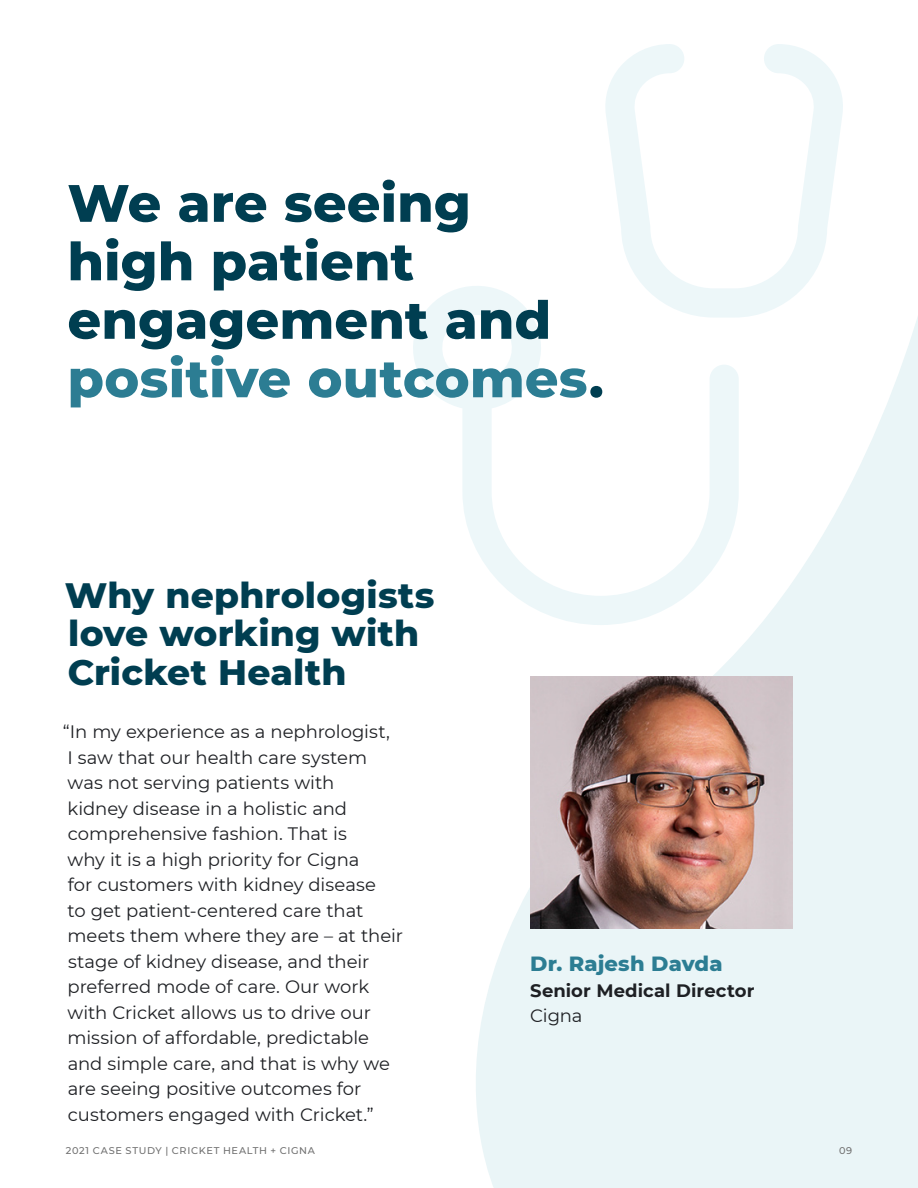
<style>
.page{position:relative;width:918px;height:1188px;background:#fff}
.page>*{position:absolute;margin:0;border:0;box-sizing:border-box;transform-origin:0 0}
.t1{font:800 52.5px/58.5px "Montserrat";color:#003e51}
.t2{font:800 36px/39px "Montserrat";letter-spacing:.005em;color:#003e51}
.t3{font:800 21px "Montserrat";letter-spacing:.01em;color:#2c7d93}
.t4{font:18px/25.5px "Montserrat";letter-spacing:-.005em;color:#1e2024}
.t5{font:700 18px "Montserrat";letter-spacing:.005em;color:#1e2024}
.t6{font:500 9.75px "Montserrat";letter-spacing:.07em;color:#717171}
.s1{color:#2c7d93}
</style>
<div class="page">
<svg style="left:476px;top:317px;width:442px;height:871px;fill:#eaf5f7"></svg>
<svg style="left:413px;top:44px;width:432px;height:581px"></svg>
<img style="left:530px;top:677px;width:263px;height:252px">
<h1 class="t1" style="left:68px;top:171px;width:538px">We are seeing high patient engagement and <span class="s1">positive outcomes</span>.</h1>
<h2 class="t2" style="left:65px;top:573px;width:371px">Why nephrologists love working with<br>Cricket Health</h2>
<p class="t4" style="left:63px;top:718px;width:342px">“In my experience as a nephrologist,<br>I saw that our health care system<br>was not serving patients with<br>kidney disease in a holistic and comprehensive fashion. That is<br>why it is a high priority for Cigna<br>for customers with kidney disease<br>to get patient-centered care that meets them where they are – at their stage of kidney disease, and their preferred mode of care. Our work with Cricket allows us to drive our mission of affordable, predictable and simple care, and that is why we are seeing positive outcomes for customers engaged with Cricket.”</p>
<p class="t3" style="left:530px;top:948px;width:194px">Dr. Rajesh Davda</p>
<p class="t5" style="left:530px;top:977px;width:226px">Senior Medical Director</p>
<p class="t4" style="left:530px;top:1002px;width:54px">Cigna</p>
<p class="t6" style="left:66px;top:1144px;width:251px">2021 CASE STUDY | CRICKET HEALTH + CIGNA</p>
<p class="t6" style="left:839px;top:1144px;width:14px">09</p>
</div>
